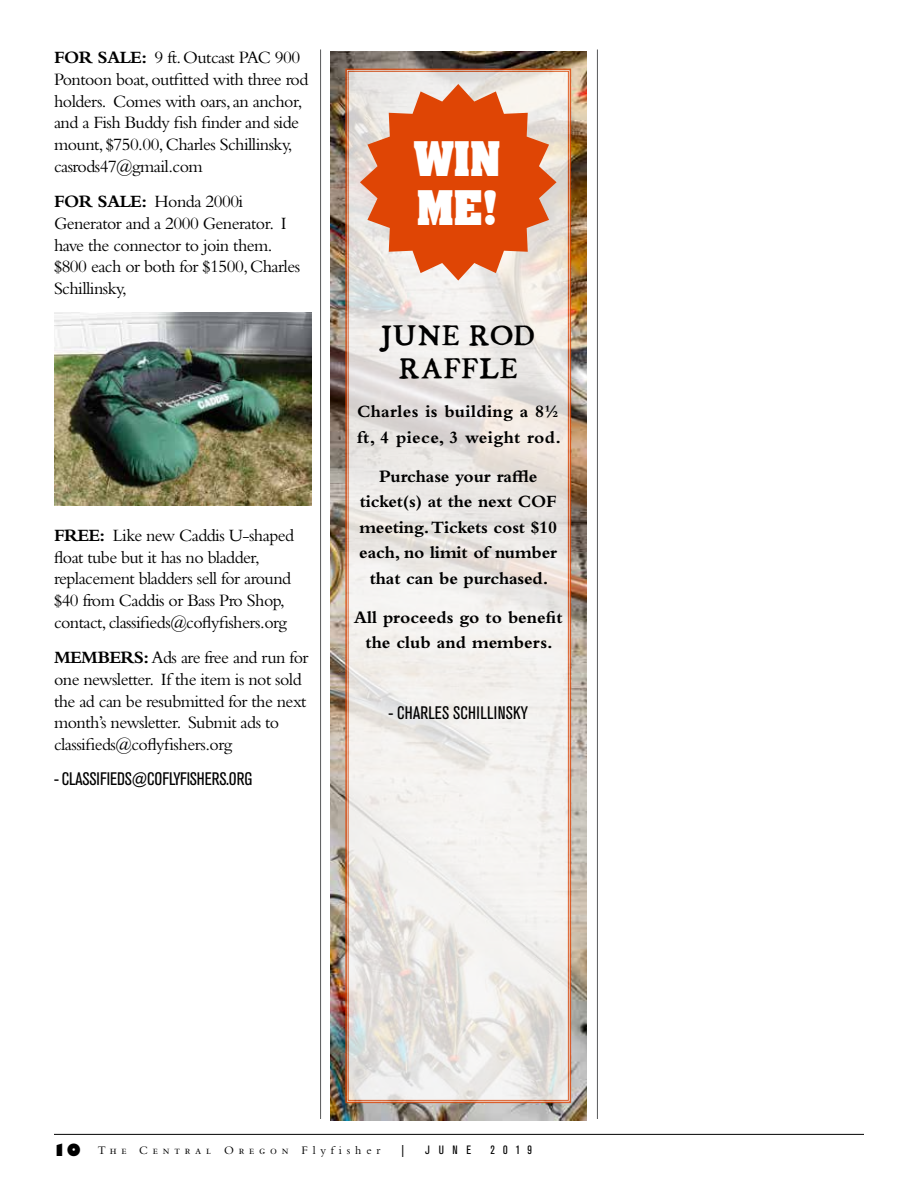
<style>
.page{position:relative;width:918px;height:1188px;background:#fff}
.page>*{position:absolute;margin:0;border:0;box-sizing:border-box;transform-origin:0 0}
.t1{font:700 40.5px/48.6px "Aardvark";color:#fff}
.t2{font:27.6px/33.2px "Kis Miklos";color:#000;text-align:center}
.t3{font:18px/21.8px "Bembo Std";letter-spacing:-.03em;color:#000}
.t4{font:700 18px/25.5px "Bembo Std";letter-spacing:-.01em;color:#000;text-align:center}
.t5{font:700 18px/25.5px "Bembo Std";letter-spacing:.02em;color:#000}
.t6{font:condensed 18px "Akzidenz Grotesk BE";letter-spacing:-.01em;color:#000}
.t7{font:condensed 18px "Akzidenz Grotesk BE";letter-spacing:.01em;color:#000}
.t8{font:12px "Bembo Std";letter-spacing:.4em;color:#000}
.t9{font:condensed 12px "Akzidenz Grotesk BE";letter-spacing:.7em;color:#000}
.s1{font-weight:700}
.s2{font-family:"Gill Sans Std";font-weight:800;font-size:16.5px}
</style>
<div class="page">
<hr style="left:54px;top:1134px;width:810px;height:1px;background:#000">
<img style="left:54px;top:312px;width:258px;height:194px">
<img style="left:330px;top:51px;width:256px;height:1070px">
<svg style="left:345px;top:68px;width:227px;height:1036px"></svg>
<div style="left:348px;top:71px;width:221px;height:1030px;border:1px solid #df4505"></div>
<svg style="left:360px;top:84px;width:197px;height:197px"></svg>
<hr style="left:320px;top:50px;width:1px;height:1069px;background:#58595b">
<hr style="left:597px;top:50px;width:1px;height:1069px;background:#58595b">
<p class="t3" style="left:54px;top:46px;width:256px"><span class="s1">FOR SALE:</span> 9 ft. Outcast PAC 900<br>Pontoon boat, outfitted with three rod holders. Comes with oars, an anchor, and a Fish Buddy fish finder and side mount, $750.00, Charles Schillinsky, casrods47@gmail.com</p>
<p class="t3" style="left:54px;top:190px;width:248px"><span class="s1">FOR SALE:</span> Honda 2000i<br>Generator and a 2000 Generator. I have the connector to join them. $800 each or both for $1500, Charles<br>Schillinsky,</p>
<p class="t3" style="left:54px;top:524px;width:242px"><span class="s1">FREE:</span> Like new Caddis U-shaped float tube but it has no bladder, replacement bladders sell for around $40 from Caddis or Bass Pro Shop, contact, classifieds@coflyfishers.org</p>
<p class="t3" style="left:54px;top:646px;width:256px"><span class="s1">MEMBERS:</span> Ads are free and run for one newsletter. If the item is not sold the ad can be resubmitted for the next month’s newsletter. Submit ads to classifieds@coflyfishers.org</p>
<p class="t6" style="left:54px;top:769px;width:200px">- CLASSIFIEDS@COFLYFISHERS.ORG</p>
<h1 class="t1" style="left:414px;top:132px;width:89px">WIN<br>ME!</h1>
<h2 class="t2" style="left:382px;top:320px;width:155px">JUNE ROD<br>RAFFLE</h2>
<p class="t5" style="left:357px;top:399px;width:206px">Charles is building a 8½ ft, 4 piece, 3 weight rod.</p>
<p class="t4" style="left:359px;top:463px;width:199px">Purchase your raffle ticket(s) at the next COF meeting. Tickets cost $10 each, no limit of number that can be purchased.</p>
<p class="t4" style="left:354px;top:604px;width:210px">All proceeds go to benefit the club and members.</p>
<p class="t7" style="left:389px;top:702px;width:141px">- CHARLES SCHILLINSKY</p>
<p class="t8" style="left:52px;top:1144px;width:330px"><span class="s2">10</span> The Central Oregon Flyfisher</p>
<p class="t9" style="left:402px;top:1143px;width:4px">|</p>
<p class="t9" style="left:425px;top:1143px;width:47px">JUNE</p>
<p class="t9" style="left:490px;top:1143px;width:43px">2019</p>
</div>
